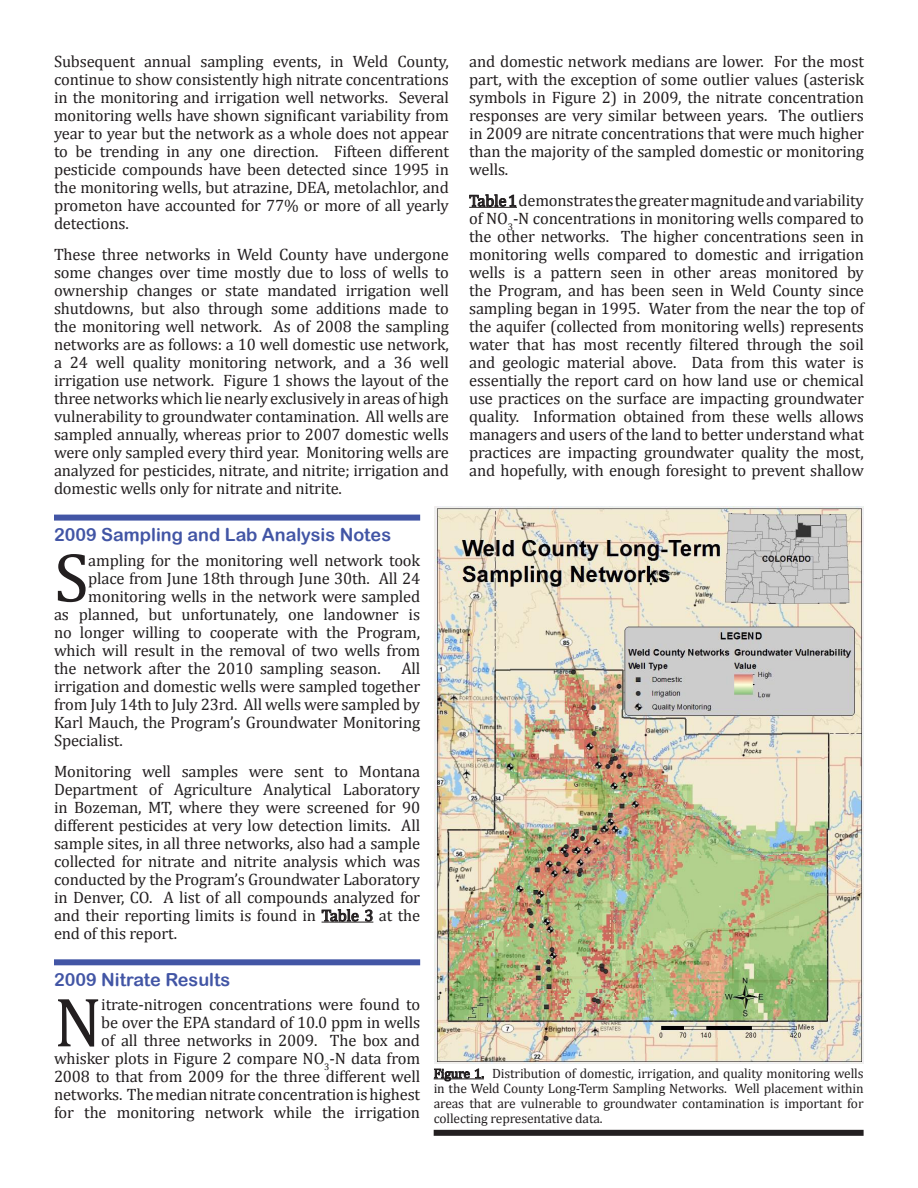
<style>
.page{position:relative;width:918px;height:1188px;background:#fff}
.page>*{position:absolute;margin:0;border:0;box-sizing:border-box;transform-origin:0 0}
.Paragraph_Style_1st{font:70.5px "Cambria";color:#231f20}
.subhead{font:18px "Arial Rounded MT Bold";color:#4255a5}
.Paragraph_Style_1{font:16.5px/18px "Cambria";letter-spacing:-.01em;color:#231f20;text-align:justify}
.Paragraph_Style_1st-2{font:16.5px/18px "Cambria";letter-spacing:-.01em;color:#231f20;text-align:justify}
.t1{font:13.5px/15px "Cambria";letter-spacing:-.01em;color:#231f20;text-align:justify}
</style>
<div class="page">
<div style="left:54px;top:515px;width:366px;height:6px;background:#4255a5"></div>
<hr style="left:322px;top:922px;width:51px;height:1px;background:#231f20">
<div style="left:54px;top:959px;width:366px;height:6px;background:#4255a5"></div>
<svg style="left:321px;top:909px;width:38px;height:13px"></svg>
<svg style="left:365px;top:909px;width:8px;height:13px"></svg>
<hr style="left:469px;top:207px;width:48px;height:1px;background:#231f20">
<svg style="left:469px;top:194px;width:48px;height:13px"></svg>
<img style="left:434px;top:507px;width:430px;height:556px">
<div style="left:434px;top:1130px;width:430px;height:6px;background:#231f20"></div>
<svg style="left:434px;top:1068px;width:50px;height:14px"></svg>
<p class="Paragraph_Style_1" style="left:54px;top:52px;width:396px">Subsequent annual sampling events, in Weld County, continue to show consistently high nitrate concentrations in the monitoring and irrigation well networks. Several monitoring wells have shown significant variability from year to year but the network as a whole does not appear to be trending in any one direction. Fifteen different pesticide compounds have been detected since 1995 in the monitoring wells, but atrazine, DEA, metolachlor, and prometon have accounted for 77% or more of all yearly detections.</p>
<p class="Paragraph_Style_1" style="left:54px;top:246px;width:396px">These three networks in Weld County have undergone some changes over time mostly due to loss of wells to ownership changes or state mandated irrigation well shutdowns, but also through some additions made to the monitoring well network. As of 2008 the sampling networks are as follows: a 10 well domestic use network, a 24 well quality monitoring network, and a 36 well irrigation use network. Figure 1 shows the layout of the three networks which lie nearly exclusively in areas of high vulnerability to groundwater contamination. All wells are sampled annually, whereas prior to 2007 domestic wells were only sampled every third year. Monitoring wells are analyzed for pesticides, nitrate, and nitrite; irrigation and domestic wells only for nitrate and nitrite.</p>
<p class="subhead" style="left:54px;top:524px;width:339px">2009 Sampling and Lab Analysis Notes</p>
<p class="Paragraph_Style_1st" style="left:54px;top:536px;width:36px">S</p>
<p class="Paragraph_Style_1st-2" style="left:88px;top:551px;width:333px">ampling for the monitoring well network took</p>
<p class="Paragraph_Style_1st-2" style="left:469px;top:52px;width:396px">and domestic network medians are lower. For the most part, with the exception of some outlier values (asterisk symbols in Figure 2) in 2009, the nitrate concentration responses are very similar between years. The outliers in 2009 are nitrate concentrations that were much higher than the majority of the sampled domestic or monitoring wells.</p>
<p class="Paragraph_Style_1" style="left:469px;top:192px;width:396px">Table 1 demonstrates the greater magnitude and variability of NO<sub>3</sub>-N concentrations in monitoring wells compared to the other networks. The higher concentrations seen in monitoring wells compared to domestic and irrigation wells is a pattern seen in other areas monitored by the Program, and has been seen in Weld County since sampling began in 1995. Water from the near the top of the aquifer (collected from monitoring wells) represents water that has most recently filtered through the soil and geologic material above. Data from this water is essentially the report card on how land use or chemical use practices on the surface are impacting groundwater quality. Information obtained from these wells allows managers and users of the land to better understand what practices are impacting groundwater quality the most, and hopefully, with enough foresight to prevent shallow</p>
<p class="Paragraph_Style_1st-2" style="left:88px;top:569px;width:333px">place from June 18th through June 30th. All 24</p>
<p class="Paragraph_Style_1st-2" style="left:88px;top:587px;width:333px">monitoring wells in the network were sampled</p>
<p class="Paragraph_Style_1st-2" style="left:54px;top:605px;width:368px">as planned, but unfortunately, one landowner is</p>
<p class="Paragraph_Style_1st-2" style="left:54px;top:623px;width:368px">no longer willing to cooperate with the Program,</p>
<p class="Paragraph_Style_1st-2" style="left:54px;top:641px;width:368px">which will result in the removal of two wells from</p>
<p class="Paragraph_Style_1st-2" style="left:54px;top:659px;width:328px">the network after the 2010 sampling season.</p>
<p class="Paragraph_Style_1st-2" style="left:54px;top:659px;width:368px;text-indent:347px">All irrigation and domestic wells were sampled together from July 14th to July 23rd. All wells were sampled by Karl Mauch, the Program’s Groundwater Monitoring Specialist.</p>
<p class="Paragraph_Style_1" style="left:54px;top:762px;width:368px">Monitoring well samples were sent to Montana Department of Agriculture Analytical Laboratory in Bozeman, MT, where they were screened for 90 different pesticides at very low detection limits. All sample sites, in all three networks, also had a sample collected for nitrate and nitrite analysis which was conducted by the Program’s Groundwater Laboratory in Denver, CO. A list of all compounds analyzed for and their reporting limits is found in Table 3 at the end of this report.</p>
<p class="subhead" style="left:54px;top:969px;width:178px">2009 Nitrate Results</p>
<p class="Paragraph_Style_1st" style="left:54px;top:981px;width:50px">N</p>
<p class="Paragraph_Style_1st-2" style="left:54px;top:996px;width:368px;text-align:right">itrate-nitrogen concentrations were found to<br>be over the EPA standard of 10.0 ppm in wells<br>of all three networks in 2009. The box and whisker plots in Figure 2 compare NO<sub>3</sub>-N data from 2008 to that from 2009 for the three different well networks. The median nitrate concentration is highest for the monitoring network while the irrigation</p>
<p class="t1" style="left:434px;top:1066px;width:431px">Figure 1. Distribution of domestic, irrigation, and quality monitoring wells in the Weld County Long-Term Sampling Networks. Well placement within areas that are vulnerable to groundwater contamination is important for collecting representative data.</p>
</div>
